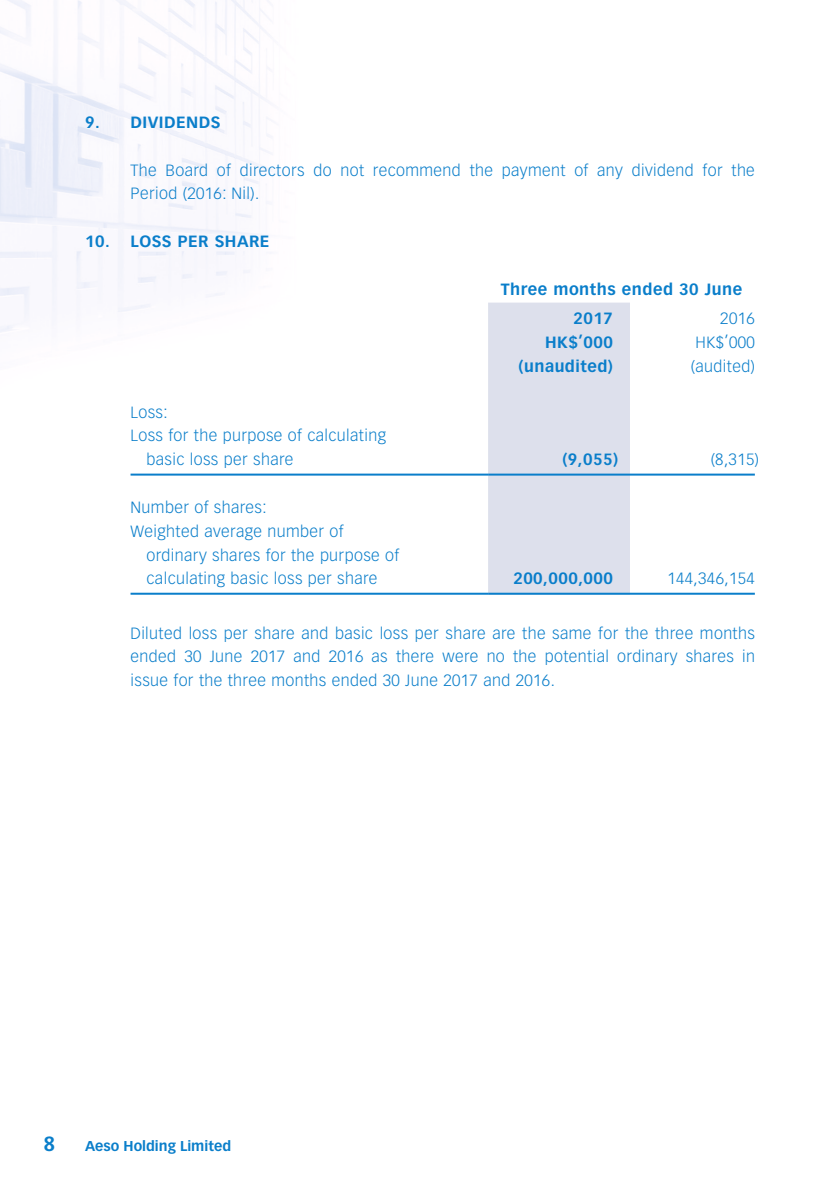
<style>
.page{position:relative;width:840px;height:1191px;background:#fff}
.page>*{position:absolute;margin:0;border:0;box-sizing:border-box;transform-origin:0 0}
.t1{font:700 20px "Vectora LT Std";color:#0a7eca}
.t2{font:300 16px/23.6px "Vectora LT Std";letter-spacing:.025em;color:#0a7eca}
.t3{font:700 16px/29.2px "Vectora LT Std";letter-spacing:.03em;color:#0a7eca}
.t4{font:700 14px "Vectora LT Std";color:#0a7eca}
</style>
<div class="page">
<img style="left:0;top:0;width:755px;height:595px">
<div style="left:488px;top:302px;width:141px;height:291px;background:#dde0ec"></div>
<hr style="left:130px;top:473px;width:358px;height:2px;background:#0a7eca">
<hr style="left:488px;top:473px;width:141px;height:2px;background:#0a7eca">
<hr style="left:629px;top:473px;width:125px;height:2px;background:#0a7eca">
<hr style="left:130px;top:593px;width:358px;height:2px;background:#0a7eca">
<hr style="left:488px;top:593px;width:141px;height:2px;background:#0a7eca">
<hr style="left:629px;top:593px;width:125px;height:2px;background:#0a7eca">
<p class="t3" style="left:85px;top:107px;width:137px">9. DIVIDENDS</p>
<p class="t2" style="left:130px;top:158px;width:625px">The Board of directors do not recommend the payment of any dividend for the<br>Period (2016: Nil).</p>
<p class="t3" style="left:85px;top:227px;width:186px">10. LOSS PER SHARE</p>
<p class="t3" style="left:573px;top:274px;width:170px;text-indent:-73px">Three months ended 30 June<br>2017</p>
<p class="t2" style="left:719px;top:307px;width:36px">2016</p>
<p class="t3" style="left:545px;top:327px;width:69px">HK$’000</p>
<p class="t2" style="left:695px;top:330px;width:61px">HK$’000</p>
<p class="t3" style="left:518px;top:351px;width:96px">(unaudited)</p>
<p class="t2" style="left:690px;top:354px;width:65px">(audited)</p>
<p class="t2" style="left:130px;top:400px;width:38px">Loss:</p>
<p class="t2" style="left:130px;top:424px;width:257px">Loss for the purpose of calculating</p>
<p class="t2" style="left:146px;top:448px;width:148px">basic loss per share</p>
<p class="t3" style="left:562px;top:445px;width:57px">(9,055)</p>
<p class="t2" style="left:710px;top:448px;width:50px">(8,315)</p>
<p class="t2" style="left:130px;top:496px;width:137px">Number of shares:</p>
<p class="t2" style="left:130px;top:519px;width:214px">Weighted average number of</p>
<p class="t2" style="left:146px;top:543px;width:254px">ordinary shares for the purpose of</p>
<p class="t2" style="left:146px;top:567px;width:232px">calculating basic loss per share</p>
<p class="t3" style="left:513px;top:564px;width:101px">200,000,000</p>
<p class="t2" style="left:667px;top:567px;width:89px">144,346,154</p>
<p class="t2" style="left:130px;top:621px;width:625px;text-align:justify">Diluted loss per share and basic loss per share are the same for the three months ended 30 June 2017 and 2016 as there were no the potential ordinary shares in issue for the three months ended 30 June 2017 and 2016.</p>
<p class="t1" style="left:43px;top:1131px;width:13px">8</p>
<p class="t4" style="left:85px;top:1137px;width:147px">Aeso Holding Limited</p>
</div>
